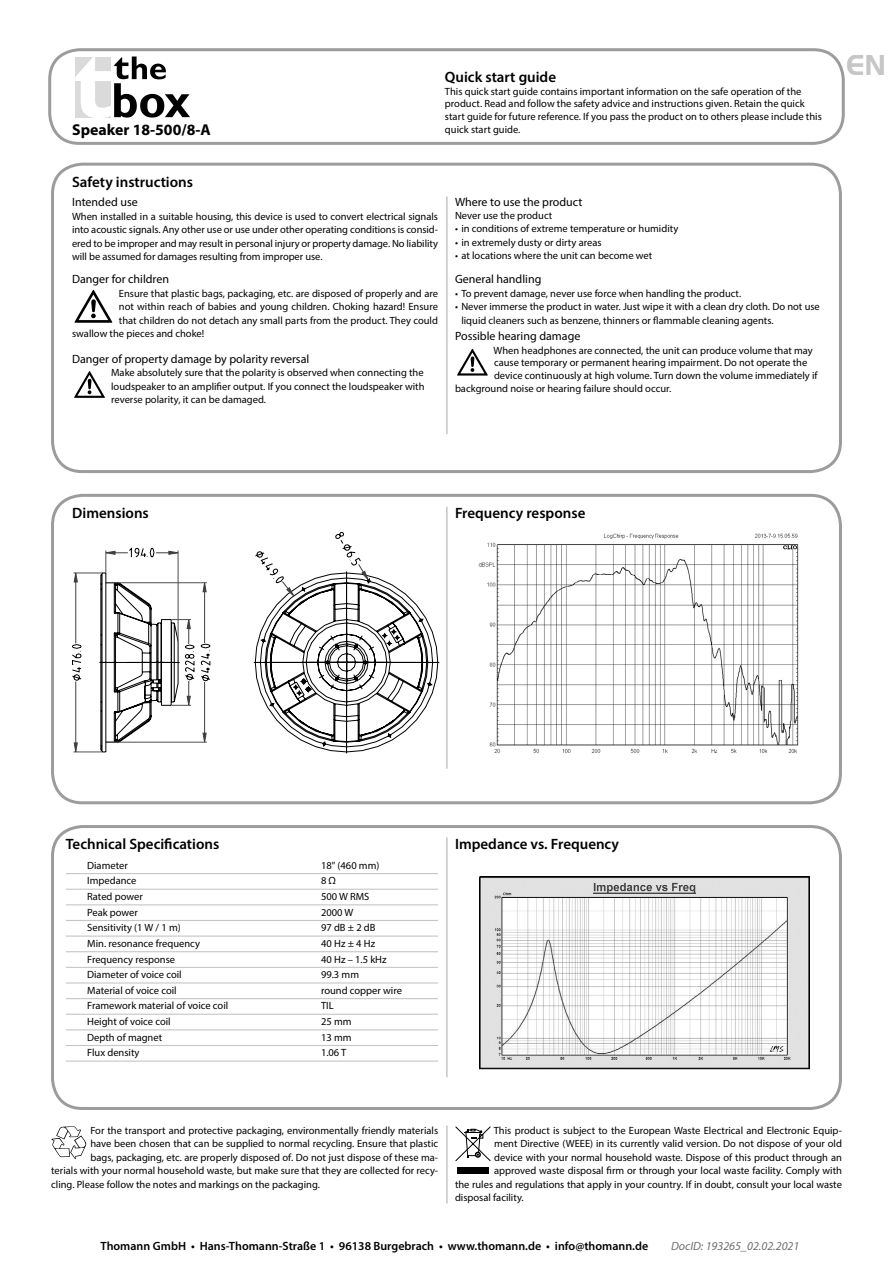
<style>
.page{position:relative;width:893px;height:1263px;background:#fff}
.page>*{position:absolute;margin:0;border:0;box-sizing:border-box;transform-origin:0 0}
.LK{font:700 30px "Handel Got D";color:#c6c6c6}
.t1{font:700 15.75px "Myriad Pro";color:#000}
.Head{font:600 15px "Myriad Pro";color:#000}
.Head_en{font:600 15px "Myriad Pro";color:#000}
.t2{font:600 12px "Myriad Pro";color:#000}
.Subhead_en{font:12px "Myriad Pro";color:#000}
.A__Subhead{font:12px "Myriad Pro";color:#000}
.t3{font:italic 12px "Myriad Pro";color:#6f6f6f}
.Sicherheitshinweis_d{font:10.5px/13.5px "Myriad Pro";color:#000;text-align:justify}
.Body_Text{font:10.5px/13.5px "Myriad Pro";color:#000;text-align:justify}
.Sicherheitshinweis_e{font:10.5px "Myriad Pro";color:#000}
.Tech_Data_underline{font:10.5px "Myriad Pro";color:#000}
.Body_Text_en{font:10.5px/12.6px "Myriad Pro";color:#000}
</style>
<div class="page">
<div style="left:48px;top:48px;width:797px;height:97px;border:3px solid #9c9c9c;border-radius:30px"></div>
<svg style="left:75px;top:57px;width:115px;height:61px"></svg>
<svg style="left:51px;top:1126px;width:35px;height:33px"></svg>
<div style="left:457px;top:1167px;width:32px;height:6px;background:#000"></div>
<svg style="left:455px;top:1126px;width:35px;height:35px"></svg>
<hr style="left:446px;top:1125px;width:2px;height:78px;background:#c6c6c6">
<div style="left:51px;top:163px;width:791px;height:310px;border:3px solid #9c9c9c;border-radius:30px"></div>
<svg style="left:74px;top:289px;width:39px;height:34px"></svg>
<svg style="left:74px;top:371px;width:31px;height:27px"></svg>
<svg style="left:457px;top:348px;width:31px;height:28px"></svg>
<hr style="left:446px;top:196px;width:2px;height:238px;background:#c6c6c6">
<div style="left:51px;top:494px;width:791px;height:310px;border:3px solid #9c9c9c;border-radius:30px"></div>
<svg style="left:370px;top:575px;width:69px;height:174px"></svg>
<svg style="left:72px;top:532px;width:298px;height:221px"></svg>
<div style="left:51px;top:825px;width:791px;height:285px;border:3px solid #9c9c9c;border-radius:30px"></div>
<hr style="left:66px;top:873px;width:372px;height:1px;background:#c6c6c6">
<hr style="left:66px;top:889px;width:372px;height:1px;background:#c6c6c6">
<hr style="left:66px;top:904px;width:372px;height:1px;background:#c6c6c6">
<hr style="left:66px;top:920px;width:372px;height:1px;background:#c6c6c6">
<hr style="left:66px;top:935px;width:372px;height:2px;background:#c6c6c6">
<hr style="left:66px;top:951px;width:372px;height:1px;background:#c6c6c6">
<hr style="left:66px;top:967px;width:372px;height:1px;background:#c6c6c6">
<hr style="left:66px;top:982px;width:372px;height:1px;background:#c6c6c6">
<hr style="left:66px;top:998px;width:372px;height:1px;background:#c6c6c6">
<hr style="left:66px;top:1014px;width:372px;height:1px;background:#c6c6c6">
<hr style="left:66px;top:1029px;width:372px;height:1px;background:#c6c6c6">
<hr style="left:66px;top:1045px;width:372px;height:1px;background:#c6c6c6">
<hr style="left:66px;top:1060px;width:372px;height:2px;background:#c6c6c6">
<img style="left:478px;top:533px;width:321px;height:220px">
<hr style="left:446px;top:507px;width:2px;height:262px;background:#c6c6c6">
<img style="left:480px;top:876px;width:330px;height:194px">
<hr style="left:446px;top:837px;width:2px;height:240px;background:#c6c6c6">
<h2 class="t1" style="left:72px;top:120px;width:140px">Speaker 18-500/8-A</h2>
<p class="Head_en" style="left:445px;top:68px;width:113px">Quick start guide</p>
<p class="Body_Text_en" style="left:445px;top:85px;width:378px">This quick start guide contains important information on the safe operation of the product. Read and follow the safety advice and instructions given. Retain the quick start guide for future reference. If you pass the product on to others please include this quick start guide.</p>
<p class="Head_en" style="left:72px;top:173px;width:123px">Safety instructions</p>
<p class="Subhead_en" style="left:72px;top:195px;width:67px">Intended use</p>
<p class="Sicherheitshinweis_d" style="left:72px;top:209px;width:367px">When installed in a suitable housing, this device is used to convert electrical signals into acoustic signals. Any other use or use under other operating conditions is consid&shy;ered to be improper and may result in personal injury or property damage. No liability will be assumed for damages resulting from improper use.</p>
<p class="Subhead_en" style="left:72px;top:272px;width:98px">Danger for children</p>
<p class="Sicherheitshinweis_d" style="left:119px;top:286px;width:321px">Ensure that plastic bags, packaging, etc. are disposed of properly and are</p>
<p class="Sicherheitshinweis_d" style="left:119px;top:300px;width:321px">not within reach of babies and young children. Choking hazard! Ensure</p>
<p class="Sicherheitshinweis_d" style="left:119px;top:313px;width:321px">that children do not detach any small parts from the product. They could</p>
<p class="Sicherheitshinweis_d" style="left:72px;top:327px;width:134px">swallow the pieces and choke!</p>
<p class="A__Subhead" style="left:72px;top:351px;width:239px">Danger of property damage by polarity reversal</p>
<p class="Body_Text" style="left:111px;top:366px;width:315px">Make absolutely sure that the polarity is observed when connecting the loudspeaker to an amplifier output. If you connect the loudspeaker with reverse polarity, it can be damaged.</p>
<p class="Subhead_en" style="left:455px;top:195px;width:129px">Where to use the product</p>
<p class="Body_Text_en" style="left:455px;top:209px;width:99px">Never use the product</p>
<p class="Sicherheitshinweis_d" style="left:455px;top:222px;width:225px">• in conditions of extreme temperature or humidity</p>
<p class="Sicherheitshinweis_d" style="left:455px;top:235px;width:148px">• in extremely dusty or dirty areas</p>
<p class="Sicherheitshinweis_d" style="left:455px;top:249px;width:199px">• at locations where the unit can become wet</p>
<p class="Subhead_en" style="left:455px;top:272px;width:88px">General handling</p>
<p class="Sicherheitshinweis_d" style="left:455px;top:286px;width:288px">• To prevent damage, never use force when handling the product.</p>
<p class="Sicherheitshinweis_d" style="left:461px;top:300px;width:360px;text-indent:-6px">• Never immerse the product in water. Just wipe it with a clean dry cloth. Do not use liquid cleaners such as benzene, thinners or flammable cleaning agents.</p>
<p class="A__Subhead" style="left:455px;top:329px;width:127px">Possible hearing damage</p>
<p class="Body_Text" style="left:494px;top:343px;width:321px">When headphones are connected, the unit can produce volume that may</p>
<p class="Body_Text" style="left:494px;top:356px;width:315px">cause temporary or permanent hearing impairment. Do not operate the</p>
<p class="Body_Text" style="left:494px;top:369px;width:325px">device continuously at high volume. Turn down the volume immediately if</p>
<p class="Body_Text" style="left:455px;top:381px;width:218px">background noise or hearing failure should occur.</p>
<p class="LK" style="left:846px;top:48px;width:41px">EN</p>
<p class="Head" style="left:72px;top:503px;width:78px">Dimensions</p>
<p class="Head" style="left:455px;top:503px;width:132px">Frequency response</p>
<p class="Head" style="left:66px;top:834px;width:155px">Technical Specifications</p>
<p class="Tech_Data_underline" style="left:87px;top:859px;width:42px">Diameter</p>
<p class="Tech_Data_underline" style="left:321px;top:859px;width:60px">18" (460 mm)</p>
<p class="Tech_Data_underline" style="left:87px;top:874px;width:51px">Impedance</p>
<p class="Tech_Data_underline" style="left:321px;top:874px;width:17px">8 Ω</p>
<p class="Tech_Data_underline" style="left:87px;top:890px;width:57px">Rated power</p>
<p class="Tech_Data_underline" style="left:321px;top:890px;width:50px">500 W RMS</p>
<p class="Tech_Data_underline" style="left:87px;top:906px;width:52px">Peak power</p>
<p class="Tech_Data_underline" style="left:321px;top:906px;width:34px">2000 W</p>
<p class="Tech_Data_underline" style="left:87px;top:921px;width:95px">Sensitivity (1 W / 1 m)</p>
<p class="Tech_Data_underline" style="left:321px;top:921px;width:56px">97 dB ± 2 dB</p>
<p class="Tech_Data_underline" style="left:87px;top:937px;width:114px">Min. resonance frequency</p>
<p class="Tech_Data_underline" style="left:321px;top:937px;width:56px">40 Hz ± 4 Hz</p>
<p class="Tech_Data_underline" style="left:87px;top:952px;width:90px">Frequency response</p>
<p class="Tech_Data_underline" style="left:321px;top:952px;width:67px">40 Hz – 1.5 kHz</p>
<p class="Tech_Data_underline" style="left:87px;top:968px;width:96px">Diameter of voice coil</p>
<p class="Tech_Data_underline" style="left:321px;top:968px;width:40px">99.3 mm</p>
<p class="Tech_Data_underline" style="left:87px;top:984px;width:91px">Material of voice coil</p>
<p class="Tech_Data_underline" style="left:321px;top:984px;width:82px">round copper wire</p>
<p class="Tech_Data_underline" style="left:87px;top:999px;width:143px">Framework material of voice coil</p>
<p class="Tech_Data_underline" style="left:321px;top:999px;width:14px">TIL</p>
<p class="Tech_Data_underline" style="left:87px;top:1015px;width:85px">Height of voice coil</p>
<p class="Tech_Data_underline" style="left:321px;top:1015px;width:32px">25 mm</p>
<p class="Tech_Data_underline" style="left:87px;top:1031px;width:77px">Depth of magnet</p>
<p class="Tech_Data_underline" style="left:321px;top:1031px;width:32px">13 mm</p>
<p class="Tech_Data_underline" style="left:87px;top:1046px;width:54px">Flux density</p>
<p class="Tech_Data_underline" style="left:321px;top:1046px;width:27px">1.06 T</p>
<p class="Head" style="left:455px;top:834px;width:166px">Impedance vs. Frequency</p>
<p class="Sicherheitshinweis_e" style="left:90px;top:1123px;width:349px">For the transport and protective packaging, environmentally friendly materials</p>
<p class="Sicherheitshinweis_e" style="left:90px;top:1137px;width:349px">have been chosen that can be supplied to normal recycling. Ensure that plastic</p>
<p class="Sicherheitshinweis_e" style="left:90px;top:1150px;width:349px">bags, packaging, etc. are properly disposed of. Do not just dispose of these ma-</p>
<p class="Sicherheitshinweis_e" style="left:51px;top:1164px;width:388px">terials with your normal household waste, but make sure that they are collected for recy-</p>
<p class="Sicherheitshinweis_e" style="left:51px;top:1177px;width:270px">cling. Please follow the notes and markings on the packaging.</p>
<p class="Sicherheitshinweis_d" style="left:494px;top:1123px;width:350px">This product is subject to the European Waste Electrical and Electronic Equip-</p>
<p class="Sicherheitshinweis_d" style="left:494px;top:1136px;width:349px">ment Directive (WEEE) in its currently valid version. Do not dispose of your old</p>
<p class="Sicherheitshinweis_d" style="left:494px;top:1150px;width:349px">device with your normal household waste. Dispose of this product through an</p>
<p class="Sicherheitshinweis_d" style="left:494px;top:1163px;width:349px">approved waste disposal firm or through your local waste facility. Comply with</p>
<p class="Sicherheitshinweis_d" style="left:455px;top:1177px;width:388px">the rules and regulations that apply in your country. If in doubt, consult your local waste</p>
<p class="Sicherheitshinweis_d" style="left:455px;top:1190px;width:70px">disposal facility.</p>
<p class="t2" style="left:101px;top:1238px;width:549px">Thomann GmbH • Hans-Thomann-Straße 1 • 96138 Burgebrach • www.thomann.de • info@thomann.de</p>
<p class="t3" style="left:671px;top:1239px;width:130px">DocID: 193265_02.02.2021</p>
</div>
